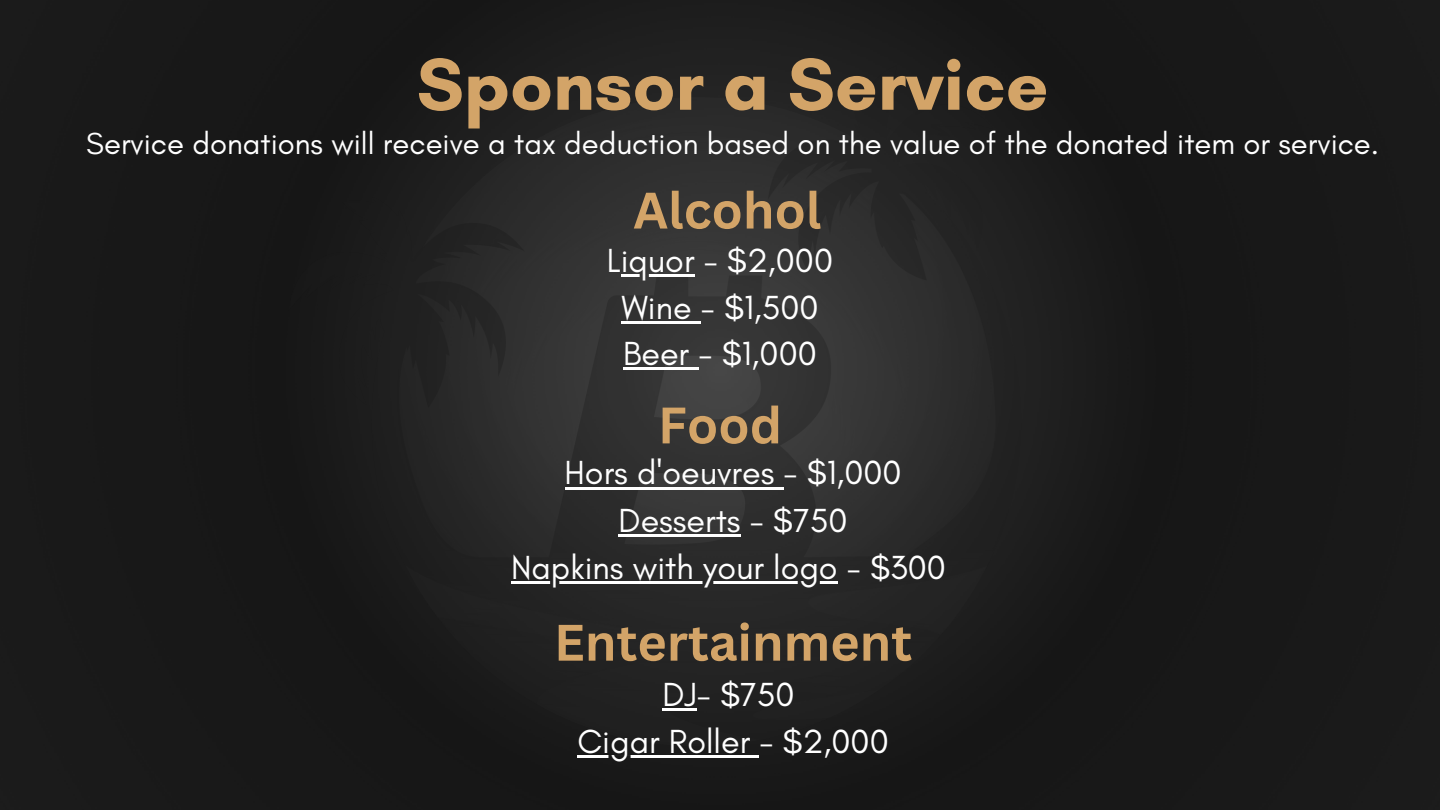
<style>
.page{position:relative;width:1440px;height:810px;background:#181818}
.page>*{position:absolute;margin:0;border:0;box-sizing:border-box;transform-origin:0 0}
.t1{font:700 75px "Glacial Indifference";color:#d3a468}
.t2{font:700 50.1px "Canva Sans";color:#d3a468}
.t3{font:34.1px "Glacial Indifference";color:#fff}
.t4{font:31px "Glacial Indifference";color:#fff}
</style>
<div class="page">
<img style="left:278px;top:29px;width:753px;height:752px">
<hr style="left:621px;top:274px;width:74px;height:3px;background:#fff">
<hr style="left:621px;top:321px;width:80px;height:3px;background:#fff">
<hr style="left:623px;top:367px;width:66px;height:3px;background:#fff">
<svg style="left:689px;top:367px;width:10px;height:3px"></svg>
<hr style="left:565px;top:487px;width:219px;height:3px;background:#fff">
<hr style="left:619px;top:534px;width:122px;height:3px;background:#fff">
<hr style="left:511px;top:581px;width:327px;height:3px;background:#fff">
<hr style="left:662px;top:708px;width:35px;height:3px;background:#fff">
<hr style="left:578px;top:755px;width:181px;height:3px;background:#fff">
<p class="t1" style="left:417px;top:39px;width:633px">Sponsor a Service</p>
<p class="t4" style="left:86px;top:124px;width:1294px">Service donations will receive a tax deduction based on the value of the donated item or service.</p>
<p class="t2" style="left:633px;top:175px;width:190px">Alcohol</p>
<p class="t3" style="left:607px;top:240px;width:228px">Liquor - $2,000</p>
<p class="t3" style="left:621px;top:286px;width:199px">Wine - $1,500</p>
<p class="t3" style="left:623px;top:333px;width:195px">Beer - $1,000</p>
<p class="t2" style="left:658px;top:390px;width:126px">Food</p>
<p class="t3" style="left:565px;top:452px;width:339px">Hors d'oeuvres - $1,000</p>
<p class="t3" style="left:619px;top:499px;width:231px">Desserts - $750</p>
<p class="t3" style="left:511px;top:546px;width:436px">Napkins with your logo - $300</p>
<p class="t2" style="left:554px;top:607px;width:360px">Entertainment</p>
<p class="t3" style="left:662px;top:674px;width:134px">DJ- $750</p>
<p class="t3" style="left:578px;top:721px;width:313px">Cigar Roller - $2,000</p>
</div>
